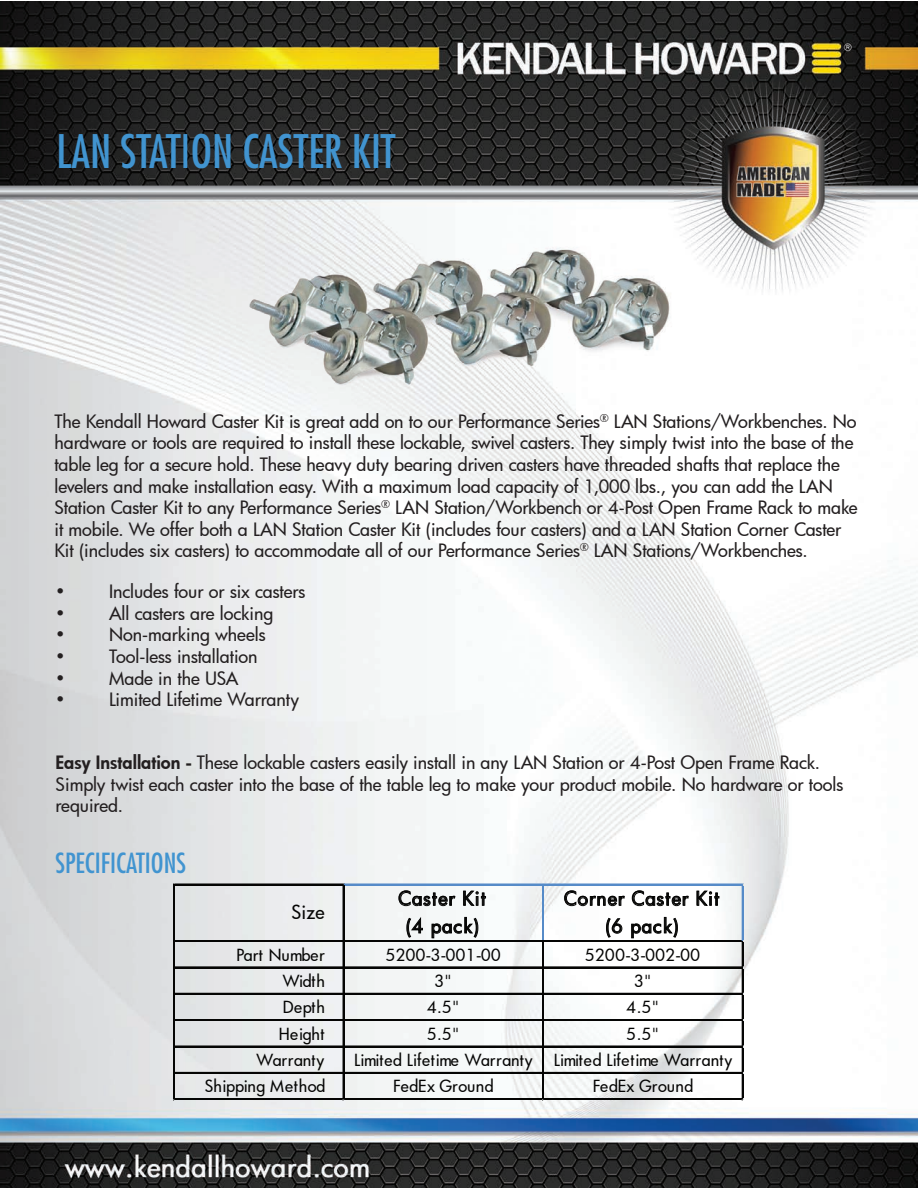
<style>
.page{position:relative;width:918px;height:1188px;background:#fff}
.page>*{position:absolute;margin:0;border:0;box-sizing:border-box;transform-origin:0 0}
.t1{font:condensed 45px "Futura Std";color:#4194d0}
.t2{font:condensed 27px "Futura Std";color:#4194d0}
.t3{font:500 18.9px/27.6px "Futura";letter-spacing:.065em;color:#050504;text-align:center}
.t4{font:500 18px/21.6px "Futura";letter-spacing:-.005em;color:#231f20}
.t5{font:500 16.35px "Futura";letter-spacing:.015em;color:#050504}
.t6{font:500 16.35px "Futura";letter-spacing:.035em;color:#050504}
.t7{font:500 16.35px "Futura";letter-spacing:-.015em;color:#050504}
.s1{font-weight:800}
</style>
<div class="page">
<img style="left:0;top:2px;width:918px;height:1186px">
<img style="left:188px;top:39px;width:539px;height:540px">
<svg style="left:398px;top:890px;width:58px;height:16px"></svg>
<svg style="left:463px;top:891px;width:23px;height:15px"></svg>
<svg style="left:406px;top:916px;width:17px;height:22px"></svg>
<svg style="left:431px;top:917px;width:48px;height:22px"></svg>
<svg style="left:564px;top:890px;width:61px;height:16px"></svg>
<svg style="left:632px;top:890px;width:57px;height:16px"></svg>
<svg style="left:696px;top:891px;width:24px;height:15px"></svg>
<svg style="left:606px;top:918px;width:17px;height:20px"></svg>
<svg style="left:631px;top:917px;width:47px;height:22px"></svg>
<hr style="left:175px;top:884px;width:169px;height:1px;background:#050504">
<hr style="left:344px;top:884px;width:399px;height:1px;background:#568bc8">
<hr style="left:542px;top:885px;width:1px;height:56px;background:#568bc8">
<hr style="left:543px;top:885px;width:1px;height:56px;background:#568bc8">
<hr style="left:175px;top:940px;width:568px;height:1px;background:#050504">
<hr style="left:175px;top:941px;width:568px;height:1px;background:#050504">
<hr style="left:742px;top:885px;width:1px;height:56px;background:#568bc8">
<hr style="left:175px;top:967px;width:568px;height:1px;background:#050504">
<hr style="left:175px;top:993px;width:568px;height:2px;background:#050504">
<hr style="left:175px;top:1019px;width:568px;height:1px;background:#050504">
<hr style="left:175px;top:1020px;width:568px;height:1px;background:#050504">
<hr style="left:175px;top:1046px;width:568px;height:1px;background:#050504">
<hr style="left:175px;top:1072px;width:568px;height:2px;background:#050504">
<hr style="left:173px;top:884px;width:1px;height:216px;background:#050504">
<hr style="left:174px;top:884px;width:1px;height:216px;background:#050504">
<hr style="left:343px;top:885px;width:1px;height:215px;background:#050504">
<hr style="left:542px;top:942px;width:1px;height:158px;background:#050504">
<hr style="left:543px;top:942px;width:1px;height:158px;background:#050504">
<hr style="left:175px;top:1098px;width:568px;height:1px;background:#050504">
<hr style="left:175px;top:1099px;width:568px;height:1px;background:#050504">
<hr style="left:742px;top:942px;width:1px;height:158px;background:#050504">
<h1 class="t1" style="left:56px;top:124px;width:341px">LAN STATION CASTER KIT</h1>
<p class="t4" style="left:54px;top:410px;width:805px">The Kendall Howard Caster Kit is great add on to our Performance Series<sup>®</sup> LAN Stations/Workbenches. No hardware or tools are required to install these lockable, swivel casters. They simply twist into the base of the table leg for a secure hold. These heavy duty bearing driven casters have threaded shafts that replace the levelers and make installation easy. With a maximum load capacity of 1,000 lbs., you can add the LAN Station Caster Kit to any Performance Series<sup>®</sup> LAN Station/Workbench or 4-Post Open Frame Rack to make it mobile. We offer both a LAN Station Caster Kit (includes four casters) and a LAN Station Corner Caster Kit (includes six casters) to accommodate all of our Performance Series<sup>®</sup> LAN Stations/Workbenches.</p>
<p class="t4" style="left:55px;top:580px;width:12px">•</p>
<p class="t4" style="left:109px;top:580px;width:198px">Includes four or six casters</p>
<p class="t4" style="left:55px;top:602px;width:12px">•</p>
<p class="t4" style="left:109px;top:602px;width:166px">All casters are locking</p>
<p class="t4" style="left:55px;top:624px;width:12px">•</p>
<p class="t4" style="left:109px;top:624px;width:158px">Non-marking wheels</p>
<p class="t4" style="left:55px;top:645px;width:12px">•</p>
<p class="t4" style="left:109px;top:645px;width:150px">Tool-less installation</p>
<p class="t4" style="left:55px;top:667px;width:12px">•</p>
<p class="t4" style="left:109px;top:667px;width:131px">Made in the USA</p>
<p class="t4" style="left:55px;top:688px;width:12px">•</p>
<p class="t4" style="left:109px;top:688px;width:192px">Limited Lifetime Warranty</p>
<p class="t4" style="left:55px;top:751px;width:789px"><span class="s1">Easy Installation -</span> These lockable casters easily install in any LAN Station or 4-Post Open Frame Rack.<br>Simply twist each caster into the base of the table leg to make your product mobile. No hardware or tools required.</p>
<h2 class="t2" style="left:56px;top:847px;width:132px">SPECIFICATIONS</h2>
<p class="t3" style="left:292px;top:898px;width:35px">Size</p>
<p class="t3" style="left:398px;top:884px;width:89px">Caster Kit (4 pack)</p>
<p class="t3" style="left:564px;top:884px;width:156px">Corner Caster Kit (6 pack)</p>
<p class="t7" style="left:236px;top:943px;width:90px">Part Number</p>
<p class="t6" style="left:386px;top:943px;width:116px">5200-3-001-00</p>
<p class="t6" style="left:585px;top:943px;width:116px">5200-3-002-00</p>
<p class="t5" style="left:283px;top:970px;width:44px">Width</p>
<p class="t5" style="left:435px;top:970px;width:19px">3"</p>
<p class="t5" style="left:634px;top:970px;width:19px">3"</p>
<p class="t5" style="left:283px;top:996px;width:44px">Depth</p>
<p class="t5" style="left:427px;top:996px;width:34px">4.5"</p>
<p class="t5" style="left:627px;top:996px;width:34px">4.5"</p>
<p class="t5" style="left:279px;top:1023px;width:47px">Height</p>
<p class="t5" style="left:427px;top:1023px;width:34px">5.5"</p>
<p class="t5" style="left:627px;top:1023px;width:34px">5.5"</p>
<p class="t5" style="left:256px;top:1049px;width:70px">Warranty</p>
<p class="t5" style="left:354px;top:1049px;width:180px">Limited Lifetime Warranty</p>
<p class="t5" style="left:554px;top:1049px;width:180px">Limited Lifetime Warranty</p>
<p class="t5" style="left:205px;top:1075px;width:122px">Shipping Method</p>
<p class="t5" style="left:393px;top:1075px;width:102px">FedEx Ground</p>
<p class="t5" style="left:593px;top:1075px;width:102px">FedEx Ground</p>
</div>
